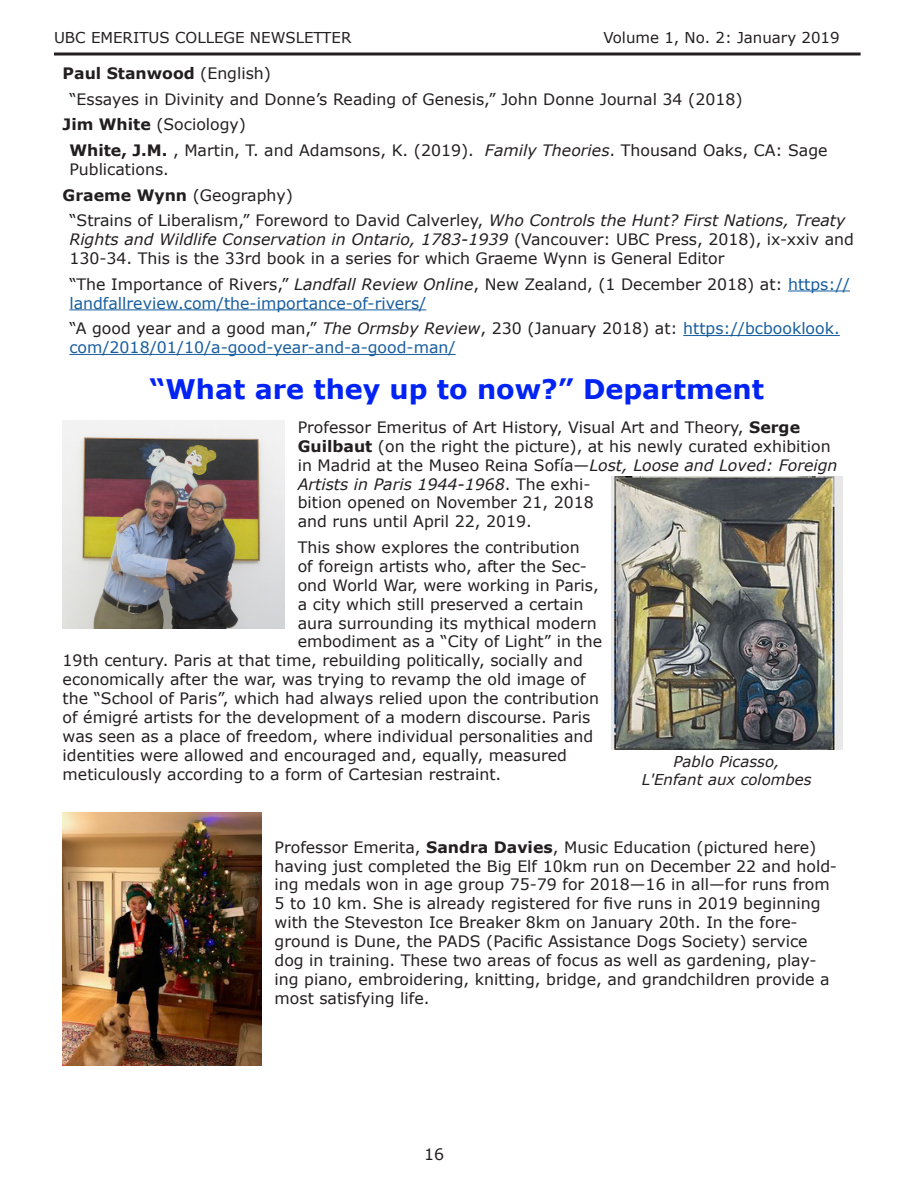
<style>
.page{position:relative;width:918px;height:1188px;background:#fff}
.page>*{position:absolute;margin:0;border:0;box-sizing:border-box;transform-origin:0 0}
.Heading_2{font:700 27px "Verdana";color:#0023f5}
.t1{font:15.75px/18.9px "Verdana";color:#231f20}
.t2{font:15.75px/18.9px "Verdana";color:#175d9e}
.t3{font:700 15.75px "Verdana";color:#231f20}
.t4{font:15px "Verdana";color:#231f20}
.t5{font:italic 15px/18px "Verdana";color:#231f20;text-align:center}
.s1{font-weight:400}
.s2{font-weight:700}
.s3{font-style:italic}
.s4{color:#175d9e}
.s5{color:#231f20}
.s6{font-style:italic;color:#231f20}
</style>
<div class="page">
<svg style="left:54px;top:52px;width:807px;height:4px;background:#595657"></svg>
<hr style="left:788px;top:291px;width:62px;height:1px;background:#175d9e">
<hr style="left:69px;top:309px;width:357px;height:1px;background:#175d9e">
<hr style="left:683px;top:335px;width:157px;height:1px;background:#175d9e">
<hr style="left:69px;top:354px;width:387px;height:1px;background:#175d9e">
<img style="left:63px;top:813px;width:198px;height:252px">
<img style="left:63px;top:421px;width:221px;height:208px">
<img style="left:611px;top:477px;width:231px;height:272px">
<p class="t4" style="left:54px;top:27px;width:299px">UBC EMERITUS COLLEGE NEWSLETTER</p>
<p class="t4" style="left:603px;top:27px;width:238px">Volume 1, No. 2: January 2019</p>
<p class="t3" style="left:63px;top:62px;width:210px">Paul Stanwood <span class="s1">(English)</span></p>
<p class="t1" style="left:69px;top:89px;width:675px">“Essayes in Divinity and Donne’s Reading of Genesis,” John Donne Journal 34 (2018)</p>
<p class="t1" style="left:63px;top:115px;width:185px"><span class="s2">Jim White</span> (Sociology)</p>
<p class="t1" style="left:69px;top:141px;width:760px"><span class="s2">White, J.M.</span> , Martin, T. and Adamsons, K. (2019). <span class="s3">Family Theories</span>. Thousand Oaks, CA: Sage<br>Publications.</p>
<p class="t1" style="left:63px;top:185px;width:232px"><span class="s2">Graeme Wynn</span> (Geography)</p>
<p class="t1" style="left:69px;top:211px;width:786px">“Strains of Liberalism,” Foreword to David Calverley, <span class="s3">Who Controls the Hunt? First Nations, Treaty<br>Rights and Wildlife Conservation in Ontario, 1783-1939</span> (Vancouver: UBC Press, 2018), ix-xxiv and<br>130-34. This is the 33rd book in a series for which Graeme Wynn is General Editor</p>
<p class="t1" style="left:69px;top:274px;width:782px">“The Importance of Rivers,” <span class="s3">Landfall Review Online</span>, New Zealand, (1 December 2018) at: <span class="s4">https:// landfallreview.com/the-importance-of-rivers/</span></p>
<p class="t2" style="left:69px;top:319px;width:772px"><span class="s5">“A good year and a good man,”</span> <span class="s6">The Ormsby Review</span><span class="s5">, 230 (January 2018) at:</span> https://bcbooklook. com/2018/01/10/a-good-year-and-a-good-man/</p>
<p class="Heading_2" style="left:150px;top:371px;width:616px">“What are they up to now?” Department</p>
<p class="t1" style="left:298px;top:418px;width:541px">Professor Emeritus of Art History, Visual Art and Theory, <span class="s2">Serge Guilbaut</span> (on the right the picture), at his newly curated exhibition in Madrid at the Museo Reina Sofía—<span class="s3">Lost, Loose and Loved: Foreign Artists in Paris 1944-1968</span>. The exhi-<br>bition opened on November 21, 2018<br>and runs until April 22, 2019.</p>
<p class="t1" style="left:298px;top:538px;width:284px">This show explores the contribution</p>
<p class="t1" style="left:298px;top:557px;width:291px">of foreign artists who, after the Sec-</p>
<p class="t1" style="left:298px;top:575px;width:303px">ond World War, were working in Paris,</p>
<p class="t1" style="left:298px;top:594px;width:287px">a city which still preserved a certain</p>
<p class="t1" style="left:298px;top:613px;width:300px">aura surrounding its mythical modern</p>
<p class="t1" style="left:298px;top:632px;width:306px">embodiment as a “City of Light” in the</p>
<p class="t1" style="left:63px;top:651px;width:522px">19th century. Paris at that time, rebuilding politically, socially and</p>
<p class="t1" style="left:63px;top:670px;width:525px">economically after the war, was trying to revamp the old image of</p>
<p class="t1" style="left:63px;top:689px;width:538px">the “School of Paris”, which had always relied upon the contribution</p>
<p class="t1" style="left:63px;top:708px;width:529px">of émigré artists for the development of a modern discourse. Paris</p>
<p class="t1" style="left:63px;top:727px;width:532px">was seen as a place of freedom, where individual personalities and</p>
<p class="t1" style="left:63px;top:746px;width:506px">identities were allowed and encouraged and, equally, measured</p>
<p class="t1" style="left:63px;top:764px;width:440px">meticulously according to a form of Cartesian restraint.</p>
<p class="t5" style="left:642px;top:752px;width:171px">Pablo Picasso,<br>L'Enfant aux colombes</p>
<p class="t1" style="left:275px;top:837px;width:564px">Professor Emerita, <span class="s2">Sandra Davies</span>, Music Education (pictured here) having just completed the Big Elf 10km run on December 22 and hold&shy;ing medals won in age group 75-79 for 2018—16 in all—for runs from 5 to 10 km. She is already registered for five runs in 2019 beginning with the Steveston Ice Breaker 8km on January 20th. In the fore&shy;ground is Dune, the PADS (Pacific Assistance Dogs Society) service dog in training. These two areas of focus as well as gardening, play&shy;ing piano, embroidering, knitting, bridge, and grandchildren provide a most satisfying life.</p>
<p class="t1" style="left:424px;top:1144px;width:22px">16</p>
</div>
